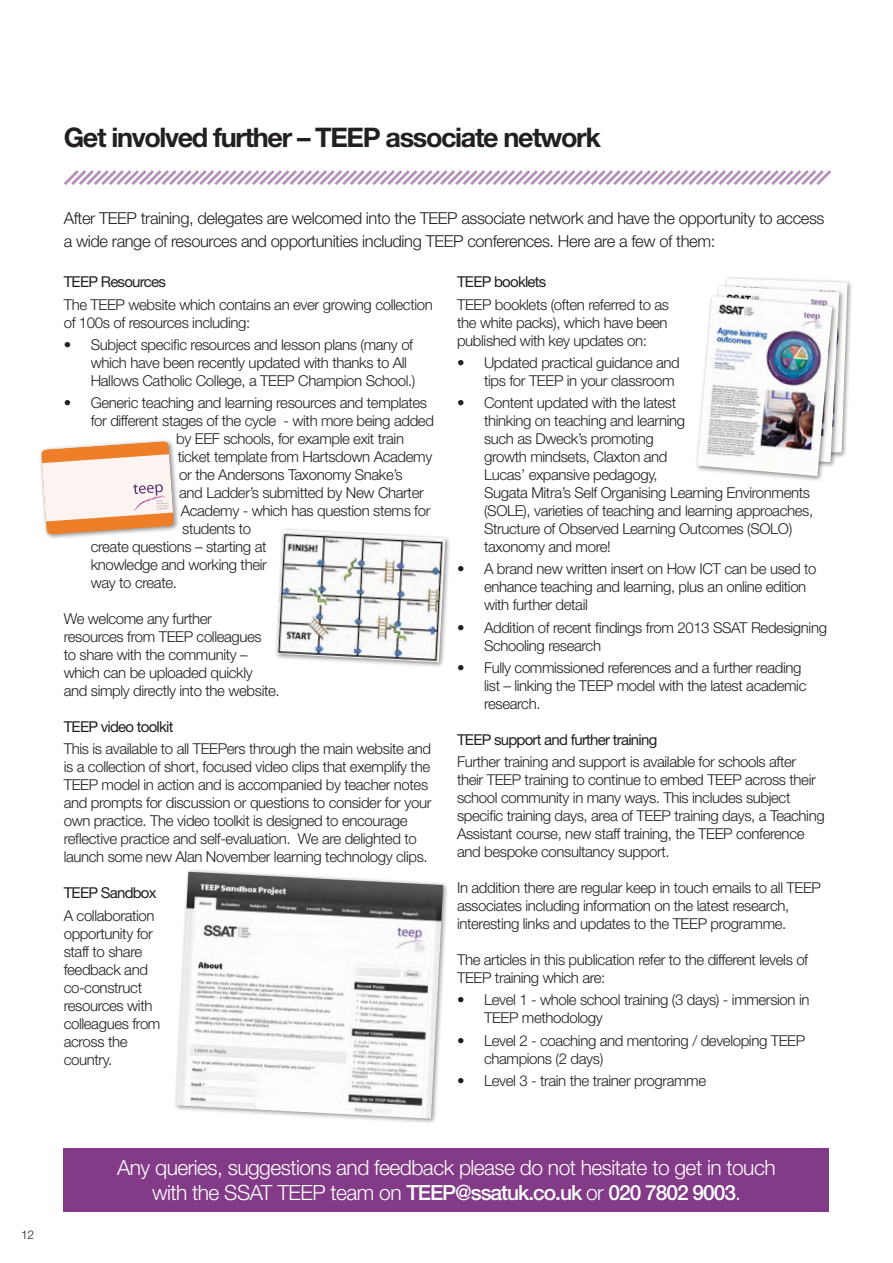
<style>
.page{position:relative;width:893px;height:1263px;background:#fff}
.page>*{position:absolute;margin:0;border:0;box-sizing:border-box;transform-origin:0 0}
.t1{font:700 27px "Helvetica Neue LT Std";letter-spacing:-.05em;color:#231f20}
.t2{font:300 21px/25.5px "Helvetica Neue LT Std";letter-spacing:-.025em;color:#fff;text-align:center}
.t3{font:300 16.5px/22.5px "Helvetica Neue LT Std";letter-spacing:-.025em;color:#231f20}
.t4{font:300 15px/18px "Helvetica Neue LT Std";letter-spacing:-.025em;color:#231f20}
.t5{font:15px "Helvetica Neue LT Std";letter-spacing:-.05em;color:#231f20}
.t6{font:300 12px "Helvetica Neue LT Std";color:#231f20}
.s1{font-weight:500}
</style>
<div class="page">
<svg style="left:64px;top:170px;width:768px;height:15px"></svg>
<div style="left:274px;top:527px;width:177px;height:141px;background:#231f20;opacity:.5"></div>
<img style="left:277px;top:530px;width:168px;height:132px">
<div style="left:38px;top:438px;width:142px;height:102px;background:#231f20;opacity:.5"></div>
<svg style="left:41px;top:441px;width:133px;height:93px"></svg>
<div style="left:64px;top:1148px;width:765px;height:64px;background:#833a87"></div>
<div style="left:173px;top:868px;width:276px;height:256px;background:#231f20;opacity:.5"></div>
<img style="left:176px;top:872px;width:267px;height:247px">
<div style="left:718px;top:276px;width:135px;height:182px;background:#231f20;opacity:.5"></div>
<img style="left:721px;top:278px;width:126px;height:175px">
<div style="left:707px;top:283px;width:138px;height:185px;background:#231f20;opacity:.5"></div>
<img style="left:710px;top:286px;width:129px;height:176px">
<div style="left:695px;top:293px;width:143px;height:189px;background:#231f20;opacity:.5"></div>
<img style="left:697px;top:296px;width:135px;height:180px">
<p class="t6" style="left:21px;top:1227px;width:15px">12</p>
<p class="t1" style="left:64px;top:121px;width:539px">Get involved further – TEEP associate network</p>
<p class="t3" style="left:64px;top:207px;width:762px">After TEEP training, delegates are welcomed into the TEEP associate network and have the opportunity to access a wide range of resources and opportunities including TEEP conferences. Here are a few of them:</p>
<p class="t5" style="left:64px;top:273px;width:104px">TEEP Resources</p>
<p class="t4" style="left:64px;top:295px;width:371px">The TEEP website which contains an ever growing collection of 100s of resources including:</p>
<p class="t4" style="left:91px;top:335px;width:326px;text-indent:-27px">• Subject specific resources and lesson plans (many of which have been recently updated with thanks to All<br>Hallows Catholic College, a TEEP Champion School.)</p>
<p class="t4" style="left:64px;top:393px;width:365px">• Generic teaching and learning resources and templates</p>
<p class="t4" style="left:91px;top:411px;width:345px">for different stages of the cycle - with more being added</p>
<p class="t4" style="left:176px;top:429px;width:229px">by EEF schools, for example exit train</p>
<p class="t4" style="left:178px;top:447px;width:256px">ticket template from Hartsdown Academy</p>
<p class="t4" style="left:179px;top:465px;width:225px">or the Andersons Taxonomy Snake’s</p>
<p class="t4" style="left:179px;top:483px;width:246px">and Ladder’s submitted by New Charter</p>
<p class="t4" style="left:181px;top:501px;width:251px">Academy - which has question stems for</p>
<p class="t4" style="left:182px;top:519px;width:71px">students to</p>
<p class="t4" style="left:91px;top:537px;width:177px">create questions – starting at</p>
<p class="t4" style="left:91px;top:555px;width:178px">knowledge and working their</p>
<p class="t4" style="left:91px;top:573px;width:88px">way to create.</p>
<p class="t4" style="left:64px;top:609px;width:217px">We welcome any further<br>resources from TEEP colleagues<br>to share with the community – which can be uploaded quickly and simply directly into the website.</p>
<p class="t5" style="left:64px;top:718px;width:111px">TEEP video toolkit</p>
<p class="t4" style="left:64px;top:740px;width:369px">This is available to all TEEPers through the main website and is a collection of short, focused video clips that exemplify the TEEP model in action and is accompanied by teacher notes and prompts for discussion or questions to consider for your own practice. The video toolkit is designed to encourage reflective practice and self-evaluation. We are delighted to launch some new Alan November learning technology clips.</p>
<p class="t5" style="left:64px;top:884px;width:94px">TEEP Sandbox</p>
<p class="t4" style="left:64px;top:906px;width:98px">A collaboration opportunity for staff to share feedback and co-construct resources with colleagues from across the country.</p>
<p class="t5" style="left:457px;top:273px;width:91px">TEEP booklets</p>
<p class="t4" style="left:457px;top:295px;width:214px;text-align:justify">TEEP booklets (often referred to as the white packs), which have been published with key updates on:</p>
<p class="t4" style="left:484px;top:353px;width:197px;text-indent:-27px">• Updated practical guidance and tips for TEEP in your classroom</p>
<p class="t4" style="left:484px;top:393px;width:331px;text-indent:-27px">• Content updated with the latest<br>thinking on teaching and learning<br>such as Dweck’s promoting<br>growth mindsets, Claxton and<br>Lucas’ expansive pedagogy,<br>Sugata Mitra’s Self Organising Learning Environments (SOLE), varieties of teaching and learning approaches, Structure of Observed Learning Outcomes (SOLO) taxonomy and more!</p>
<p class="t4" style="left:484px;top:560px;width:334px;text-indent:-27px">• A brand new written insert on How ICT can be used to enhance teaching and learning, plus an online edition with further detail</p>
<p class="t4" style="left:484px;top:618px;width:344px;text-indent:-27px">• Addition of recent findings from 2013 SSAT Redesigning<br>Schooling research</p>
<p class="t4" style="left:484px;top:658px;width:324px;text-indent:-27px">• Fully commissioned references and a further reading list – linking the TEEP model with the latest academic research.</p>
<p class="t5" style="left:457px;top:731px;width:202px">TEEP support and further training</p>
<p class="t4" style="left:457px;top:752px;width:369px">Further training and support is available for schools after their TEEP training to continue to embed TEEP across their school community in many ways. This includes subject specific training days, area of TEEP training days, a Teaching Assistant course, new staff training, the TEEP conference and bespoke consultancy support.</p>
<p class="t4" style="left:457px;top:878px;width:365px">In addition there are regular keep in touch emails to all TEEP associates including information on the latest research, interesting links and updates to the TEEP programme.</p>
<p class="t4" style="left:457px;top:950px;width:353px">The articles in this publication refer to the different levels of<br>TEEP training which are:</p>
<p class="t4" style="left:484px;top:991px;width:327px;text-indent:-27px">• Level 1 - whole school training (3 days) - immersion in<br>TEEP methodology</p>
<p class="t4" style="left:484px;top:1031px;width:323px;text-indent:-27px">• Level 2 - coaching and mentoring / developing TEEP champions (2 days)</p>
<p class="t4" style="left:457px;top:1071px;width:251px">• Level 3 - train the trainer programme</p>
<p class="t2" style="left:117px;top:1154px;width:660px">Any queries, suggestions and feedback please do not hesitate to get in touch with the SSAT TEEP team on <span class="s1">TEEP@ssatuk.co.uk</span> or <span class="s1">020 7802 9003</span>.</p>
</div>
